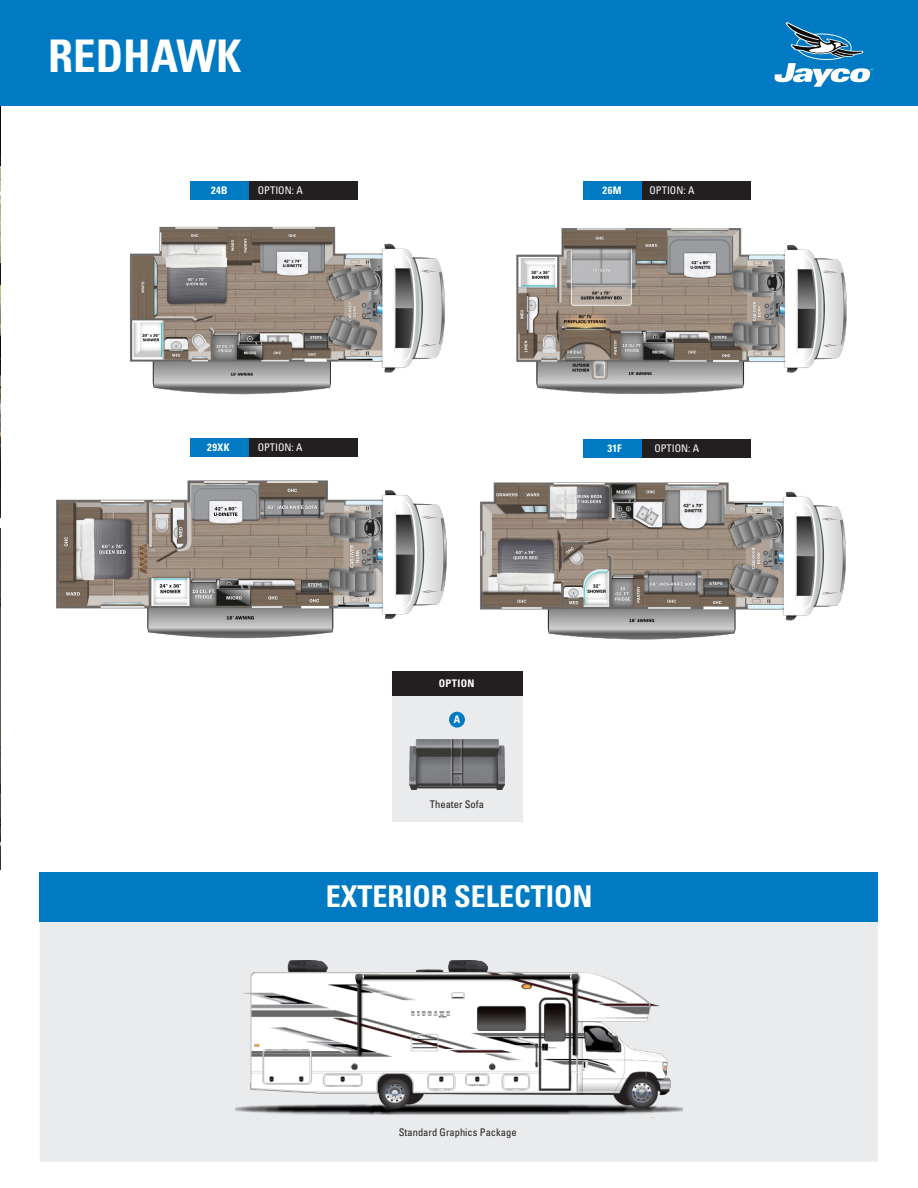
<style>
.page{position:relative;width:918px;height:1188px;background:#fff}
.page>*{position:absolute;margin:0;border:0;box-sizing:border-box;transform-origin:0 0}
.t1{font:700 condensed 45px "Univers LT Std";color:#fff}
.t2{font:700 condensed 30px "Univers LT Std";color:#fff}
.t3{font:condensed 10.5px "Univers LT Std";color:#231f20}
.t4{font:condensed 10.5px "Univers LT Std";color:#fff}
.t5{font:700 condensed 10.5px "Univers LT Std";letter-spacing:.04em;color:#fff}
</style>
<div class="page">
<div style="left:392px;top:671px;width:130px;height:150px;background:#e9ebec"></div>
<div style="left:392px;top:671px;width:130px;height:25px;background:#231f20"></div>
<div style="left:449px;top:712px;width:16px;height:16px;background:#007ac2;border-radius:50%"></div>
<img style="left:0;top:529px;width:1px;height:340px">
<img style="left:0;top:105px;width:1px;height:413px">
<div style="left:40px;top:873px;width:838px;height:289px;background:#e9ebec"></div>
<img style="left:235px;top:960px;width:447px;height:158px">
<img style="left:129px;top:226px;width:316px;height:169px">
<img style="left:516px;top:228px;width:331px;height:166px">
<img style="left:480px;top:443px;width:366px;height:197px">
<img style="left:56px;top:480px;width:391px;height:159px">
<div style="left:0;top:0;width:918px;height:105px;background:#007ac2"></div>
<svg style="left:190px;top:181px;width:167px;height:19px;background:#163f59"></svg>
<svg style="left:583px;top:181px;width:167px;height:19px;background:#163f59"></svg>
<svg style="left:190px;top:438px;width:167px;height:19px;background:#163f59"></svg>
<svg style="left:583px;top:439px;width:167px;height:19px;background:#163f59"></svg>
<div style="left:40px;top:873px;width:838px;height:49px;background:#007ac2"></div>
<svg style="left:775px;top:22px;width:98px;height:65px"></svg>
<img style="left:410px;top:740px;width:94px;height:50px">
<p class="t1" style="left:48px;top:28px;width:195px">REDHAWK</p>
<p class="t5" style="left:211px;top:184px;width:18px">24B</p>
<p class="t4" style="left:258px;top:184px;width:46px">OPTION: A</p>
<p class="t5" style="left:603px;top:184px;width:21px">26M</p>
<p class="t4" style="left:650px;top:184px;width:46px">OPTION: A</p>
<p class="t5" style="left:207px;top:441px;width:24px">29XK</p>
<p class="t4" style="left:258px;top:440px;width:46px">OPTION: A</p>
<p class="t5" style="left:607px;top:441px;width:16px">31F</p>
<p class="t4" style="left:654px;top:441px;width:46px">OPTION: A</p>
<p class="t5" style="left:439px;top:677px;width:37px">OPTION</p>
<p class="t5" style="left:454px;top:713px;width:8px">A</p>
<p class="t3" style="left:430px;top:798px;width:56px">Theater Sofa</p>
<p class="t2" style="left:326px;top:878px;width:268px">EXTERIOR SELECTION</p>
<p class="t3" style="left:399px;top:1125px;width:119px">Standard Graphics Package</p>
</div>
